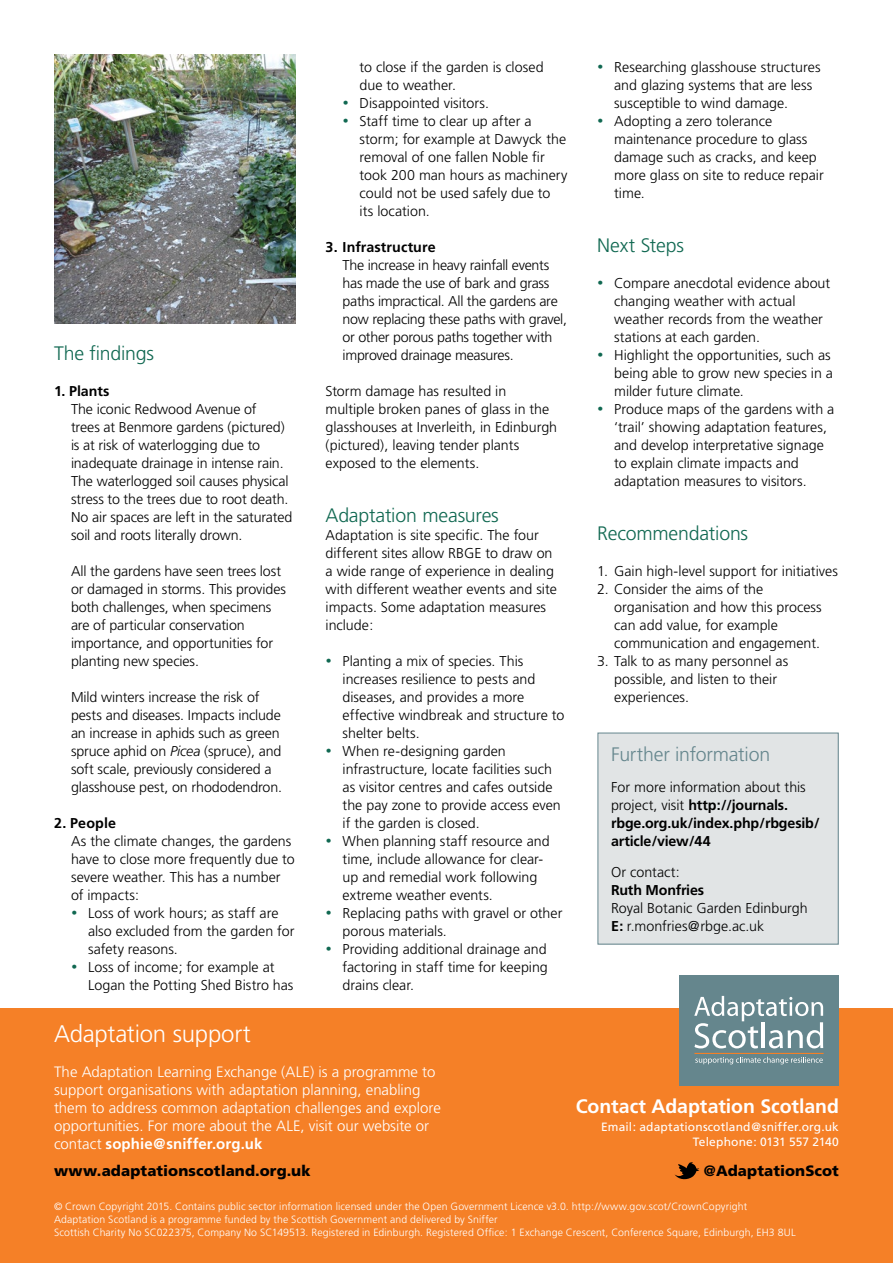
<style>
.page{position:relative;width:893px;height:1263px;background:#fff}
.page>*{position:absolute;margin:0;border:0;box-sizing:border-box;transform-origin:0 0}
.t1{font:300 24px "Frutiger";letter-spacing:-.01em;color:#fff}
.t2{font:300 19.5px "Frutiger";letter-spacing:-.01em;color:#106851}
.t3{font:700 19.5px "Frutiger";color:#fff}
.t4{font:300 19.5px "Frutiger";letter-spacing:-.01em;color:#65868d}
.t5{font:300 15px/18px "Frutiger";color:#fff}
.t6{font:900 15px "Frutiger";letter-spacing:.01em;color:#000}
.t7{font:300 14.25px/18px "Frutiger";color:#000}
.t8{font:300 14.25px/18px "Frutiger";letter-spacing:-.02em;color:#000}
.t9{font:700 14.25px/18px "Frutiger";letter-spacing:-.01em;color:#000}
.t10{font:700 14.25px "Frutiger";letter-spacing:.01em;color:#000}
.t11{font:12px/14.4px "Frutiger";letter-spacing:.01em;color:#fff;text-align:right}
.t12{font:300 10.5px/12.6px "Frutiger";letter-spacing:.01em;color:#fff}
.s1{font-style:italic}
.s2{color:#106851}
.s3{font-weight:300}
.s4{font-weight:700}
</style>
<div class="page">
<div style="left:598px;top:733px;width:240px;height:211px;background:#e1e4e5"></div>
<div style="left:597px;top:733px;width:242px;height:211px;border:1px solid #65868d"></div>
<div style="left:0;top:1008px;width:893px;height:255px;background:#f58027"></div>
<svg style="left:675px;top:1162px;width:24px;height:18px"></svg>
<img style="left:54px;top:54px;width:242px;height:269px">
<div style="left:679px;top:975px;width:160px;height:110px;background:#65868d"></div>
<svg style="left:694px;top:996px;width:129px;height:52px"></svg>
<hr style="left:694px;top:1053px;width:130px;height:1px;background:#f58027">
<svg style="left:695px;top:1057px;width:128px;height:7px"></svg>
<h2 class="t2" style="left:54px;top:342px;width:101px">The findings</h2>
<p class="t9" style="left:54px;top:382px;width:57px">1. Plants</p>
<p class="t7" style="left:71px;top:400px;width:223px">The iconic Redwood Avenue of<br>trees at Benmore gardens (pictured) is at risk of waterlogging due to inadequate drainage in intense rain.<br>The waterlogged soil causes physical stress to the trees due to root death.<br>No air spaces are left in the saturated soil and roots literally drown.</p>
<p class="t7" style="left:71px;top:562px;width:216px">All the gardens have seen trees lost or damaged in storms. This provides both challenges, when specimens are of particular conservation importance, and opportunities for planting new species.</p>
<p class="t7" style="left:71px;top:688px;width:213px">Mild winters increase the risk of pests and diseases. Impacts include an increase in aphids such as green spruce aphid on <span class="s1">Picea</span> (spruce), and soft scale, previously considered a glasshouse pest, on rhododendron.</p>
<p class="t9" style="left:54px;top:814px;width:64px">2. People</p>
<p class="t7" style="left:71px;top:832px;width:225px">As the climate changes, the gardens have to close more frequently due to severe weather. This has a number of impacts:</p>
<p class="t7" style="left:88px;top:904px;width:208px;text-indent:-17px"><span class="s2">•</span> Loss of work hours; as staff are also excluded from the garden for safety reasons.</p>
<p class="t7" style="left:88px;top:958px;width:207px;text-indent:-17px"><span class="s2">•</span> Loss of income; for example at<br>Logan the Potting Shed Bistro has</p>
<p class="t7" style="left:360px;top:58px;width:186px">to close if the garden is closed due to weather.</p>
<p class="t7" style="left:343px;top:94px;width:148px"><span class="s2">•</span> Disappointed visitors.</p>
<p class="t7" style="left:360px;top:112px;width:209px;text-indent:-17px"><span class="s2">•</span> Staff time to clear up after a storm; for example at Dawyck the removal of one fallen Noble fir took 200 man hours as machinery could not be used safely due to its location.</p>
<p class="t10" style="left:326px;top:239px;width:112px">3. Infrastructure</p>
<p class="t8" style="left:343px;top:256px;width:226px">The increase in heavy rainfall events has made the use of bark and grass paths impractical. All the gardens are now replacing these paths with gravel, or other porous paths together with improved drainage measures.</p>
<p class="t7" style="left:326px;top:382px;width:233px">Storm damage has resulted in multiple broken panes of glass in the glasshouses at Inverleith, in Edinburgh (pictured), leaving tender plants exposed to the elements.</p>
<h2 class="t2" style="left:326px;top:504px;width:175px">Adaptation measures</h2>
<p class="t7" style="left:326px;top:526px;width:233px">Adaptation is site specific. The four different sites allow RBGE to draw on a wide range of experience in dealing with different weather events and site impacts. Some adaptation measures include:</p>
<p class="t7" style="left:343px;top:652px;width:223px;text-indent:-17px"><span class="s2">•</span> Planting a mix of species. This increases resilience to pests and diseases, and provides a more effective windbreak and structure to shelter belts.</p>
<p class="t7" style="left:343px;top:742px;width:220px;text-indent:-17px"><span class="s2">•</span> When re-designing garden infrastructure, locate facilities such as visitor centres and cafes outside the pay zone to provide access even if the garden is closed.</p>
<p class="t7" style="left:343px;top:832px;width:209px;text-indent:-17px"><span class="s2">•</span> When planning staff resource and time, include allowance for clear&shy;up and remedial work following extreme weather events.</p>
<p class="t7" style="left:343px;top:904px;width:221px;text-indent:-17px"><span class="s2">•</span> Replacing paths with gravel or other porous materials.</p>
<p class="t7" style="left:343px;top:940px;width:207px;text-align:justify;text-indent:-17px"><span class="s2">•</span> Providing additional drainage and factoring in staff time for keeping drains clear.</p>
<p class="t7" style="left:614px;top:58px;width:208px;text-indent:-17px"><span class="s2">•</span> Researching glasshouse structures and glazing systems that are less susceptible to wind damage.</p>
<p class="t7" style="left:614px;top:112px;width:211px;text-indent:-17px"><span class="s2">•</span> Adopting a zero tolerance maintenance procedure to glass damage such as cracks, and keep more glass on site to reduce repair time.</p>
<h2 class="t2" style="left:597px;top:234px;width:88px">Next Steps</h2>
<p class="t7" style="left:614px;top:274px;width:218px;text-indent:-17px"><span class="s2">•</span> Compare anecdotal evidence about changing weather with actual weather records from the weather stations at each garden.</p>
<p class="t7" style="left:614px;top:346px;width:220px;text-indent:-17px"><span class="s2">•</span> Highlight the opportunities, such as being able to grow new species in a milder future climate.</p>
<p class="t7" style="left:614px;top:400px;width:222px;text-indent:-17px"><span class="s2">•</span> Produce maps of the gardens with a ‘trail’ showing adaptation features, and develop interpretative signage to explain climate impacts and adaptation measures to visitors.</p>
<h2 class="t2" style="left:597px;top:522px;width:152px">Recommendations</h2>
<p class="t7" style="left:597px;top:562px;width:242px">1. Gain high-level support for initiatives</p>
<p class="t7" style="left:614px;top:580px;width:209px;text-indent:-17px">2. Consider the aims of the organisation and how this process can add value, for example communication and engagement.</p>
<p class="t7" style="left:614px;top:652px;width:176px;text-indent:-17px">3. Talk to as many personnel as possible, and listen to their experiences.</p>
<h2 class="t4" style="left:611px;top:744px;width:161px">Further information</h2>
<p class="t9" style="left:611px;top:778px;width:210px"><span class="s3">For more information about this project, visit</span> http://journals. rbge.org.uk/index.php/rbgesib/ article/view/44</p>
<p class="t7" style="left:611px;top:863px;width:70px">Or contact:</p>
<p class="t9" style="left:611px;top:881px;width:95px">Ruth Monfries</p>
<p class="t7" style="left:611px;top:899px;width:198px">Royal Botanic Garden Edinburgh<br><span class="s4">E:</span> r.monfries@rbge.ac.uk</p>
<h1 class="t1" style="left:54px;top:1020px;width:198px">Adaptation support</h1>
<p class="t5" style="left:54px;top:1063px;width:388px">The Adaptation Learning Exchange (ALE) is a programme to support organisations with adaptation planning, enabling them to address common adaptation challenges and explore opportunities. For more about the ALE, visit our website or contact <span class="s4">sophie@sniffer.org.uk</span></p>
<h2 class="t3" style="left:576px;top:1094px;width:265px">Contact Adaptation Scotland</h2>
<p class="t11" style="left:601px;top:1120px;width:239px">Email: adaptationscotland@sniffer.org.uk<br>Telephone: 0131 557 2140</p>
<p class="t6" style="left:54px;top:1162px;width:258px">www.adaptationscotland.org.uk</p>
<p class="t6" style="left:704px;top:1162px;width:137px">@AdaptationScot</p>
<p class="t12" style="left:54px;top:1200px;width:743px">© Crown Copyright 2015. Contains public sector information licensed under the Open Government Licence v3.0. http://www.gov.scot/CrownCopyright<br>Adaptation Scotland is a programme funded by the Scottish Government and delivered by Sniffer<br>Scottish Charity No SC022375, Company No SC149513. Registered in Edinburgh. Registered Office: 1 Exchange Crescent, Conference Square, Edinburgh, EH3 8UL</p>
</div>
